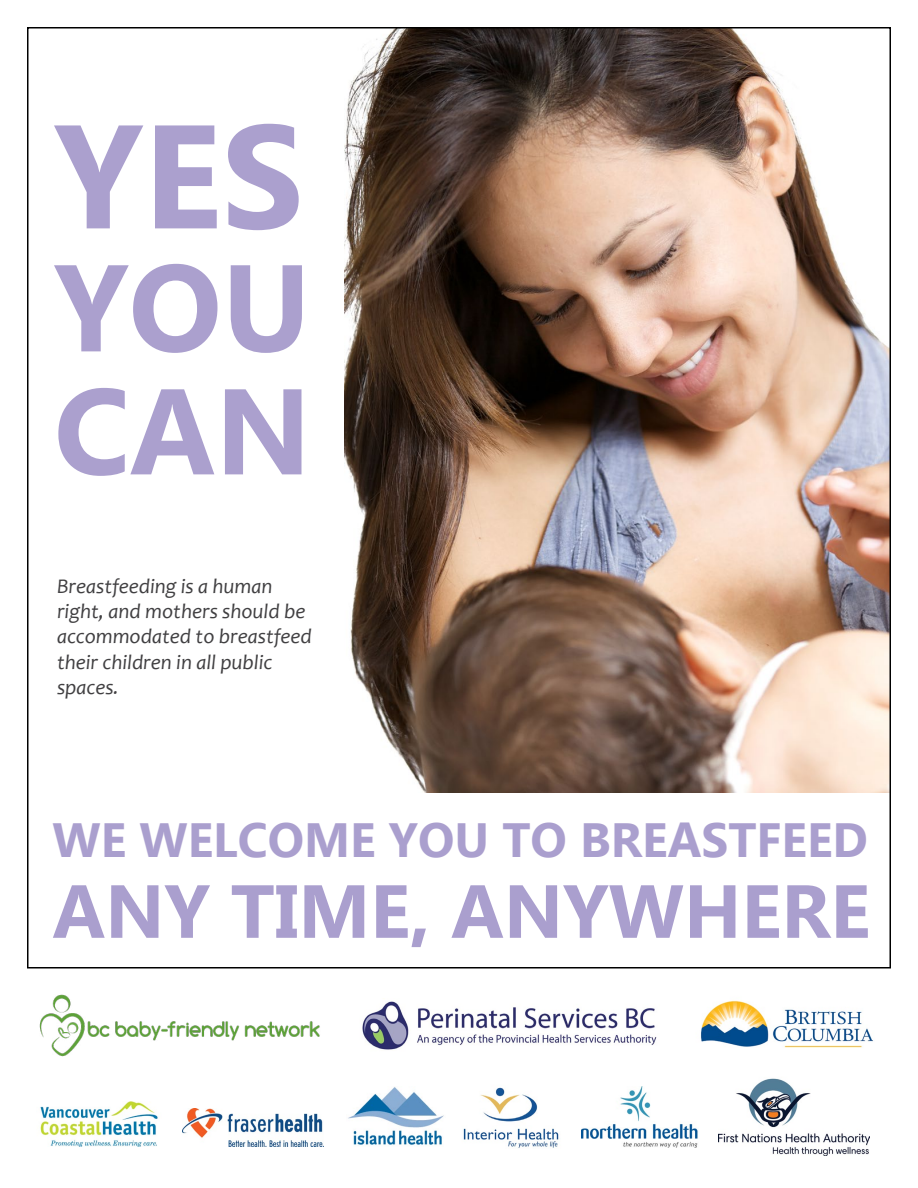
<style>
.page{position:relative;width:918px;height:1188px;background:#fff}
.page>*{position:absolute;margin:0;border:0;box-sizing:border-box;transform-origin:0 0}
.t1{font:700 147px "Ebrima";color:#aba0ce}
.t2{font:700 123px "Ebrima";color:#aba0ce}
.t3{font:700 121.5px "Ebrima";color:#aba0ce}
.t4{font:700 75px "Ebrima";color:#aa9fce}
.t5{font:700 48px "Ebrima";color:#aa9fce}
.t6{font:italic 21px/25.2px "Candara";color:#414042}
</style>
<div class="page">
<img style="left:345px;top:30px;width:543px;height:763px">
<img style="left:700px;top:1000px;width:174px;height:48px">
<img style="left:39px;top:994px;width:281px;height:62px">
<img style="left:182px;top:1108px;width:141px;height:38px">
<img style="left:348px;top:1087px;width:96px;height:59px">
<img style="left:581px;top:1087px;width:117px;height:61px">
<img style="left:40px;top:1102px;width:118px;height:45px">
<img style="left:463px;top:1087px;width:96px;height:61px">
<img style="left:719px;top:1078px;width:151px;height:78px">
<img style="left:362px;top:1001px;width:295px;height:49px">
<h1 class="t1" style="left:54px;top:67px;width:251px">YES</h1>
<h2 class="t2" style="left:54px;top:216px;width:258px">YOU</h2>
<h3 class="t3" style="left:54px;top:341px;width:259px">CAN</h3>
<p class="t6" style="left:57px;top:573px;width:256px">Breastfeeding is a human right, and mothers should be accommodated to breastfeed their children in all public spaces.</p>
<h3 class="t5" style="left:52px;top:804px;width:817px">WE WELCOME YOU TO BREASTFEED</h3>
<h3 class="t4" style="left:52px;top:855px;width:819px">ANY TIME, ANYWHERE</h3>
</div>
